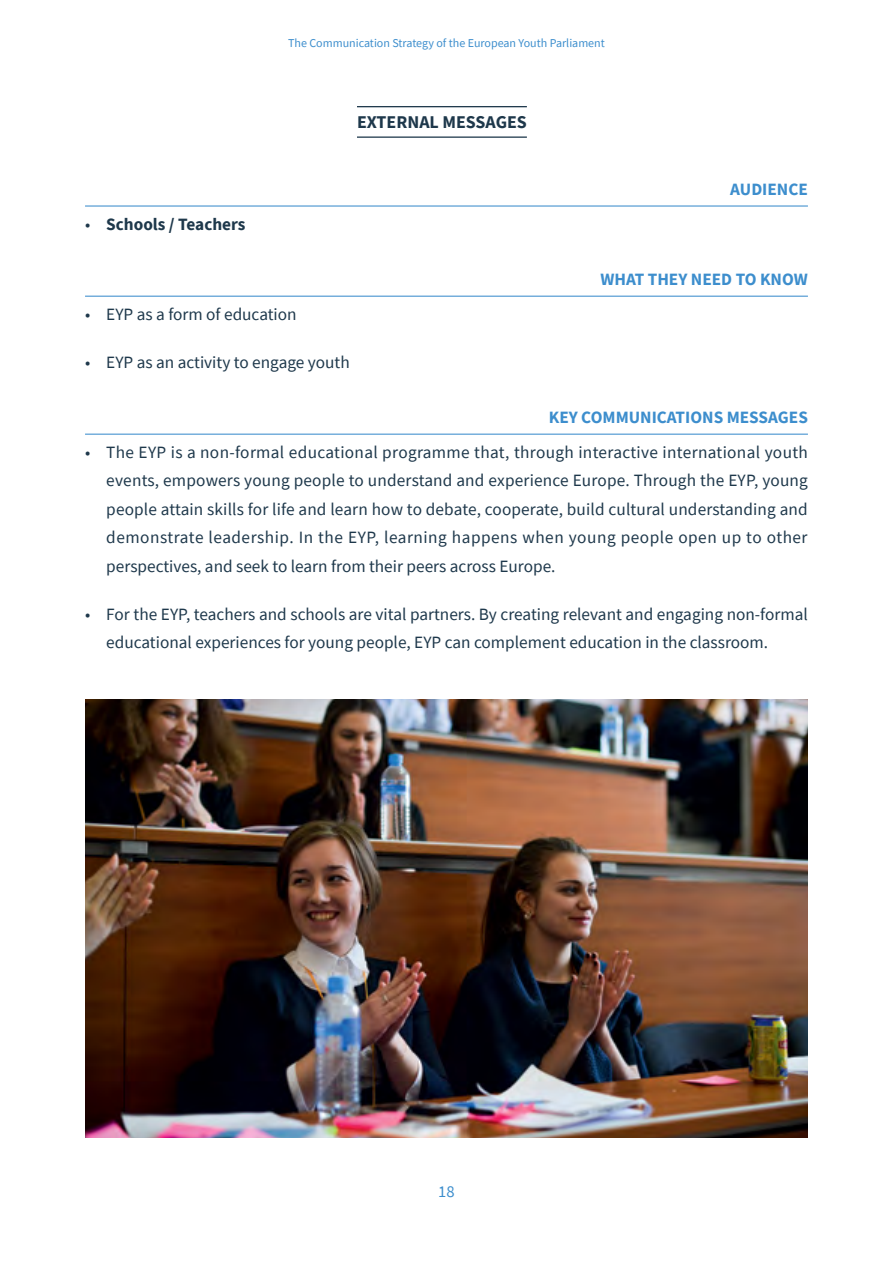
<style>
.page{position:relative;width:893px;height:1263px;background:#fff}
.page>*{position:absolute;margin:0;border:0;box-sizing:border-box;transform-origin:0 0}
.t1{font:700 18px "Source Sans Pro";color:#1e384b}
.t2{font:17.25px/28.5px "Source Sans Pro";color:#1e384b;text-align:justify}
.t3{font:700 17.25px "Source Sans Pro";color:#3d8ecd}
.t4{font:700 17.25px "Source Sans Pro";color:#1e384b}
.t5{font:16.5px "Source Sans Pro";color:#3d8ecd}
.t6{font:12px "Source Sans Pro";color:#3d8ecd}
.s1{font-weight:400}
</style>
<div class="page">
<hr style="left:85px;top:296px;width:723px;height:1px;background:#3d8ecd">
<hr style="left:85px;top:205px;width:723px;height:2px;background:#3d8ecd">
<hr style="left:85px;top:434px;width:723px;height:1px;background:#3d8ecd">
<hr style="left:357px;top:106px;width:170px;height:1px;background:#1e384b">
<hr style="left:357px;top:136px;width:170px;height:2px;background:#1e384b">
<img style="left:85px;top:699px;width:723px;height:438px">
<p class="t6" style="left:288px;top:36px;width:318px">The Communication Strategy of the European Youth Parliament</p>
<p class="t1" style="left:357px;top:110px;width:97px">EXTERNAL MESSAGE</p>
<p class="t1" style="left:517px;top:110px;width:11px">S</p>
<p class="t4" style="left:85px;top:212px;width:162px"><span class="s1">•</span> SCHOOLS / TEACHERS</p>
<p class="t2" style="left:85px;top:300px;width:213px">• EYP as a form of education</p>
<p class="t2" style="left:85px;top:348px;width:266px">• EYP as an activity to engage youth</p>
<p class="t3" style="left:730px;top:178px;width:21px">AUDIENCE</p>
<p class="t3" style="left:600px;top:268px;width:102px">WHAT THEY NEED</p>
<p class="t3" style="left:736px;top:268px;width:48px">TO KNOW</p>
<p class="t3" style="left:549px;top:406px;width:11px">KEY</p>
<p class="t3" style="left:581px;top:406px;width:12px">COMMUNICATIONS</p>
<p class="t3" style="left:727px;top:406px;width:11px">MESSAGES</p>
<p class="t2" style="left:106px;top:438px;width:703px;text-indent:-21px">• The EYP is a non-formal educational programme that, through interactive international youth events, empowers young people to understand and experience Europe. Through the EYP, young people attain skills for life and learn how to debate, cooperate, build cultural understanding and demonstrate leadership. In the EYP, learning happens when young people open up to other perspectives, and seek to learn from their peers across Europe.</p>
<p class="t2" style="left:106px;top:600px;width:703px;text-indent:-21px">• For the EYP, teachers and schools are vital partners. By creating relevant and engaging non-formal educational experiences for young people, EYP can complement education in the classroom.</p>
<p class="t5" style="left:438px;top:1181px;width:18px">18</p>
</div>
